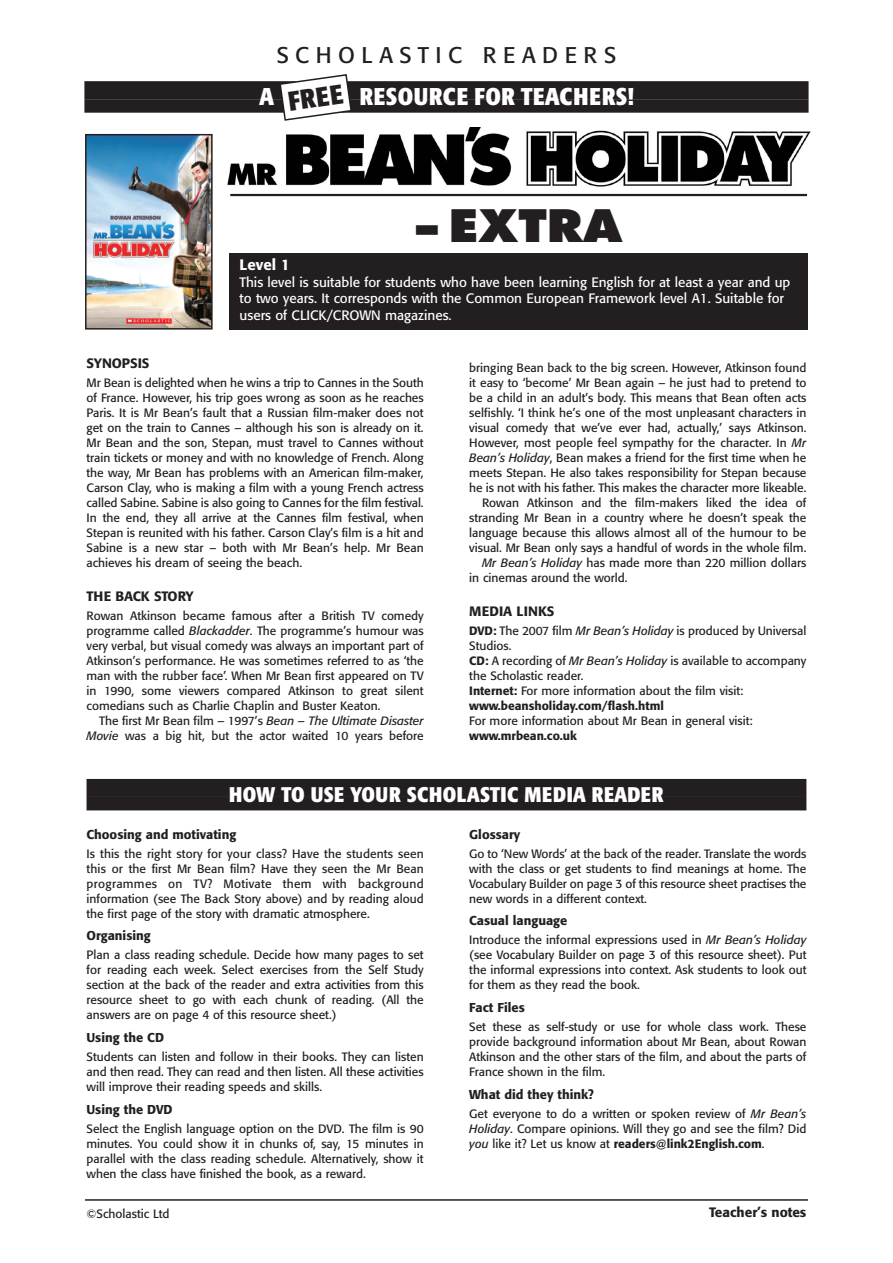
<style>
.page{position:relative;width:893px;height:1263px;background:#fff}
.page>*{position:absolute;margin:0;border:0;box-sizing:border-box;transform-origin:0 0}
.t1{font:800 43.5px "Futura";color:#231f20}
.t2{font:700 condensed 27px "Formata";color:#231f20}
.t3{font:700 condensed 24px "Formata";letter-spacing:.02em;color:#fff}
.t4{font:22.5px "Formata";letter-spacing:.29em;color:#231f20}
.t5{font:700 condensed 21px "Formata";letter-spacing:.02em;color:#fff}
.t6{font:500 15px "Formata";color:#fff}
.t7{font:13.5px/16.5px "Formata";color:#fff}
.t8{font:500 13.5px "Formata";color:#231f20}
.t9{font:500 13.5px "Formata";letter-spacing:-.02em;color:#231f20}
.t10{font:500 12.75px "Formata";color:#231f20}
.t11{font:12px/15px "Formata";color:#231f20;text-align:justify}
.t12{font:500 12px "Formata";color:#231f20}
.s1{font-style:italic}
.s2{font-weight:500}
</style>
<div class="page">
<div style="left:84px;top:81px;width:724px;height:18px;background:#231f20"></div>
<div style="left:84px;top:99px;width:724px;height:14px;background:#231f20"></div>
<div style="left:230px;top:253px;width:578px;height:77px;background:#231f20"></div>
<hr style="left:85px;top:1199px;width:723px;height:2px;background:#231f20">
<div style="left:87px;top:779px;width:719px;height:18px;background:#231f20"></div>
<div style="left:87px;top:797px;width:719px;height:13px;background:#231f20"></div>
<svg style="left:278px;top:74px;width:75px;height:47px"></svg>
<img style="left:88px;top:137px;width:122px;height:190px">
<div style="left:85px;top:134px;width:128px;height:196px;border:2px solid #231f20"></div>
<img style="left:227px;top:127px;width:584px;height:70px">
<hr style="left:230px;top:194px;width:577px;height:2px;background:#231f20">
<h3 class="t4" style="left:277px;top:46px;width:341px">SCHOLASTIC READERS</h3>
<h2 class="t2" style="left:287px;top:90px;width:57px;rotate:-8deg">FREE</h2>
<h3 class="t3" style="left:259px;top:86px;width:16px">A</h3>
<h3 class="t3" style="left:360px;top:86px;width:275px">RESOURCE FOR TEACHERS!</h3>
<h1 class="t1" style="left:416px;top:206px;width:208px">– EXTRA</h1>
<p class="t6" style="left:240px;top:258px;width:52px">Level 1</p>
<p class="t7" style="left:240px;top:275px;width:552px">This level is suitable for students who have been learning English for at least a year and up to two years. It corresponds with the Common European Framework level A1. Suitable for users of CLICK/CROWN magazines.</p>
<p class="t8" style="left:87px;top:357px;width:64px">SYNOPSIS</p>
<p class="t11" style="left:87px;top:376px;width:339px">Mr Bean is delighted when he wins a trip to Cannes in the South of France. However, his trip goes wrong as soon as he reaches Paris. It is Mr Bean’s fault that a Russian film-maker does not get on the train to Cannes – although his son is already on it.<br>Mr Bean and the son, Stepan, must travel to Cannes without train tickets or money and with no knowledge of French. Along the way, Mr Bean has problems with an American film-maker, Carson Clay, who is making a film with a young French actress called Sabine. Sabine is also going to Cannes for the film festival.<br>In the end, they all arrive at the Cannes film festival, when Stepan is reunited with his father. Carson Clay’s film is a hit and Sabine is a new star – both with Mr Bean’s help. Mr Bean achieves his dream of seeing the beach.</p>
<p class="t9" style="left:87px;top:591px;width:109px">THE BACK STORY</p>
<p class="t11" style="left:87px;top:610px;width:339px">Rowan Atkinson became famous after a British TV comedy programme called <span class="s1">Blackadder</span>. The programme’s humour was very verbal, but visual comedy was always an important part of Atkinson’s performance. He was sometimes referred to as ‘the man with the rubber face’. When Mr Bean first appeared on TV in 1990, some viewers compared Atkinson to great silent comedians such as Charlie Chaplin and Buster Keaton.</p>
<p class="t11" style="left:87px;top:715px;width:339px;text-align:right">The first Mr Bean film – 1997’s <span class="s1">Bean</span> – <span class="s1">The Ultimate Disaster<br>Movie</span> was a big hit, but the actor waited 10 years before</p>
<p class="t11" style="left:469px;top:361px;width:339px">bringing Bean back to the big screen. However, Atkinson found</p>
<p class="t11" style="left:469px;top:376px;width:339px">it easy to ‘become’ Mr Bean again – he just had to pretend to</p>
<p class="t11" style="left:469px;top:391px;width:339px">be a child in an adult’s body. This means that Bean often acts</p>
<p class="t11" style="left:469px;top:406px;width:339px">selfishly. ‘I think he’s one of the most unpleasant characters in</p>
<p class="t11" style="left:469px;top:421px;width:339px">visual comedy that we’ve ever had, actually,’ says Atkinson.</p>
<p class="t11" style="left:469px;top:436px;width:339px">However, most people feel sympathy for the character. In <span class="s1">Mr</span></p>
<p class="t11" style="left:469px;top:451px;width:339px"><span class="s1">Bean’s Holiday</span>, Bean makes a friend for the first time when he</p>
<p class="t11" style="left:469px;top:466px;width:339px">meets Stepan. He also takes responsibility for Stepan because</p>
<p class="t11" style="left:469px;top:481px;width:339px">he is not with his father. This makes the character more likeable.</p>
<p class="t11" style="left:482px;top:496px;width:326px">Rowan Atkinson and the film-makers liked the idea of</p>
<p class="t11" style="left:469px;top:511px;width:339px">stranding Mr Bean in a country where he doesn’t speak the</p>
<p class="t11" style="left:469px;top:526px;width:339px">language because this allows almost all of the humour to be</p>
<p class="t11" style="left:469px;top:541px;width:339px">visual. Mr Bean only says a handful of words in the whole film.</p>
<p class="t11" style="left:482px;top:556px;width:326px"><span class="s1">Mr Bean’s Holiday</span> has made more than 220 million dollars</p>
<p class="t11" style="left:469px;top:571px;width:160px">in cinemas around the world.</p>
<p class="t8" style="left:469px;top:606px;width:87px">MEDIA LINKS</p>
<p class="t11" style="left:469px;top:625px;width:339px;text-align:left"><span class="s2">DVD:</span> The 2007 film <span class="s1">Mr Bean’s Holiday</span> is produced by Universal Studios.<br><span class="s2">CD:</span> A recording of <span class="s1">Mr Bean’s Holiday</span> is available to accompany the Scholastic reader.<br><span class="s2">Internet:</span> For more information about the film visit: <span class="s2">www.beansholiday.com/flash.html</span></p>
<p class="t11" style="left:469px;top:715px;width:285px">For more information about Mr Bean in general visit:</p>
<p class="t12" style="left:469px;top:731px;width:109px">www.mrbean.co.uk</p>
<h3 class="t5" style="left:229px;top:786px;width:436px">HOW TO USE YOUR SCHOLASTIC MEDIA READER</h3>
<p class="t10" style="left:87px;top:829px;width:151px">Choosing and motivating</p>
<p class="t11" style="left:87px;top:847px;width:339px">Is this the right story for your class? Have the students seen this or the first Mr Bean film? Have they seen the Mr Bean programmes on TV? Motivate them with background information (see The Back Story above) and by reading aloud the first page of the story with dramatic atmosphere.</p>
<p class="t10" style="left:87px;top:930px;width:66px">Organising</p>
<p class="t11" style="left:87px;top:949px;width:339px">Plan a class reading schedule. Decide how many pages to set for reading each week. Select exercises from the Self Study section at the back of the reader and extra activities from this resource sheet to go with each chunk of reading. (All the answers are on page 4 of this resource sheet.)</p>
<p class="t10" style="left:87px;top:1032px;width:79px">Using the CD</p>
<p class="t11" style="left:87px;top:1050px;width:339px">Students can listen and follow in their books. They can listen and then read. They can read and then listen. All these activities will improve their reading speeds and skills.</p>
<p class="t10" style="left:87px;top:1103px;width:88px">Using the DVD</p>
<p class="t11" style="left:87px;top:1122px;width:339px">Select the English language option on the DVD. The film is 90 minutes. You could show it in chunks of, say, 15 minutes in parallel with the class reading schedule. Alternatively, show it when the class have finished the book, as a reward.</p>
<p class="t11" style="left:87px;top:1207px;width:85px">©Scholastic Ltd</p>
<p class="t8" style="left:709px;top:1206px;width:99px">Teacher’s notes</p>
<p class="t10" style="left:469px;top:829px;width:52px">Glossary</p>
<p class="t11" style="left:469px;top:847px;width:339px">Go to ‘New Words’ at the back of the reader. Translate the words with the class or get students to find meanings at home. The Vocabulary Builder on page 3 of this resource sheet practises the new words in a different context.</p>
<p class="t10" style="left:469px;top:915px;width:100px">Casual language</p>
<p class="t11" style="left:469px;top:934px;width:339px">Introduce the informal expressions used in <span class="s1">Mr Bean’s Holiday </span>(see Vocabulary Builder on page 3 of this resource sheet). Put the informal expressions into context. Ask students to look out for them as they read the book.</p>
<p class="t10" style="left:469px;top:1002px;width:57px">Fact Files</p>
<p class="t11" style="left:469px;top:1020px;width:339px">Set these as self-study or use for whole class work. These provide background information about Mr Bean, about Rowan Atkinson and the other stars of the film, and about the parts of France shown in the film.</p>
<p class="t10" style="left:469px;top:1088px;width:126px">What did they think?</p>
<p class="t11" style="left:469px;top:1107px;width:339px">Get everyone to do a written or spoken review of <span class="s1">Mr Bean’s Holiday</span>. Compare opinions. Will they go and see the film? Did <span class="s1">you</span> like it? Let us know at <span class="s2">readers@link2English.com</span>.</p>
</div>
